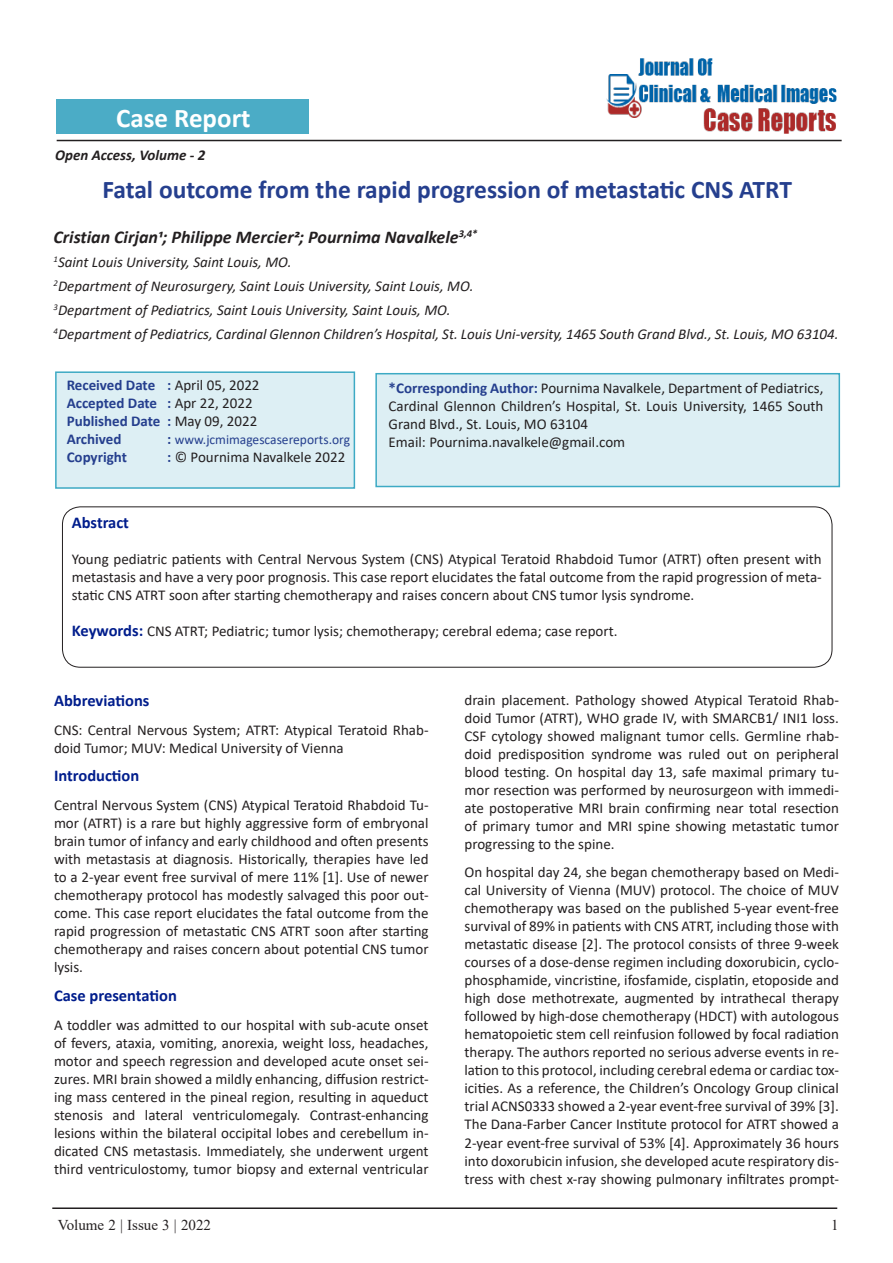
<style>
.page{position:relative;width:893px;height:1263px;background:#fff}
.page>*{position:absolute;margin:0;border:0;box-sizing:border-box;transform-origin:0 0}
.t1{font:700 27px "Calibri";color:#fff}
.Tittle{font:700 25.5px "Calibri";color:#253f8e}
.Paragraph_Style_1{font:italic 700 18px "Calibri";color:#231f20}
.side_heading_new{font:700 16.5px "Calibri";color:#001d8c}
.side_heading_new-2{font:15px/18px "Calibri";color:#231f20;text-align:justify}
.Paragraph_Style_1-2{font:15px/18px "Calibri";color:#231f20;text-align:justify}
.Paragraph_Style_1-3{font:italic 15px "Calibri";color:#231f20}
.Paragraph_Style_1-4{font:700 15px/18px "Calibri";color:#253f8e}
.t2{font:15px "Times New Roman";color:#231f20}
.t3{font:italic 700 15px "Calibri";color:#231f20}
.Paragraph_Style_1-5{font:13.5px "Calibri";color:#253f8e}
.s1{font-weight:400;color:#231f20}
.s2{font-weight:700;font-size:15px}
.s3{font-weight:700;color:#253f8e}
.s4{font-weight:700;font-size:16.5px;color:#001d8c}
</style>
<div class="page">
<hr style="left:57px;top:140px;width:785px;height:1px;background:#231f20">
<hr style="left:52px;top:1207px;width:785px;height:2px;background:#231f20">
<div style="left:57px;top:100px;width:252px;height:34px;background:#4bacc6"></div>
<div style="left:375px;top:373px;width:465px;height:114px;background:#ddeff4;border:2px solid #3daac4"></div>
<div style="left:55px;top:371px;width:300px;height:118px;background:#ddeff4;border:2px solid #3daac4"></div>
<div style="left:62px;top:506px;width:770px;height:162px;border:1px solid #231f20;border-radius:18px"></div>
<img style="left:605px;top:58px;width:234px;height:82px">
<p class="t1" style="left:116px;top:99px;width:136px">Case Report</p>
<p class="t3" style="left:55px;top:144px;width:152px">Open Access, Volume - 2</p>
<p class="Tittle" style="left:102px;top:172px;width:691px">Fatal outcome from the rapid progression of metastatic CNS ATRT</p>
<p class="Paragraph_Style_1" style="left:54px;top:225px;width:425px">Cristian Cirjan1; Philippe Mercier2; Pournima Navalkele<sup>3,4*</sup></p>
<p class="Paragraph_Style_1-3" style="left:54px;top:252px;width:240px"><sup>1</sup>Saint Louis University, Saint Louis, MO.</p>
<p class="Paragraph_Style_1-3" style="left:54px;top:276px;width:421px"><sup>2</sup>Department of Neurosurgery, Saint Louis University, Saint Louis, MO.</p>
<p class="Paragraph_Style_1-3" style="left:54px;top:300px;width:398px"><sup>3</sup>Department of Pediatrics, Saint Louis University, Saint Louis, MO.</p>
<p class="Paragraph_Style_1-3" style="left:54px;top:324px;width:786px"><sup>4</sup>Department of Pediatrics, Cardinal Glennon Children’s Hospital, St. Louis Uni-versity, 1465 South Grand Blvd., St. Louis, MO 63104.</p>
<p class="Paragraph_Style_1-4" style="left:67px;top:376px;width:194px">Received Date : <span class="s1">April 05, 2022<br></span>Accepted Date : <span class="s1">Apr 22, 2022<br></span>Published Date : <span class="s1">May 09, 2022<br></span>Archived</p>
<p class="Paragraph_Style_1-5" style="left:167px;top:430px;width:184px"><span class="s2">:</span> www.jcmimagescasereports.org</p>
<p class="Paragraph_Style_1-4" style="left:67px;top:448px;width:62px">Copyright</p>
<p class="Paragraph_Style_1-2" style="left:167px;top:448px;width:180px"><span class="s3">:</span> © Pournima Navalkele 2022</p>
<p class="Paragraph_Style_1-2" style="left:389px;top:379px;width:436px"><span class="s3">*Corresponding Author:</span> Pournima Navalkele, Department of Pediatrics, Cardinal Glennon Children’s Hospital, St. Louis University, 1465 South Grand Blvd., St. Louis, MO 63104</p>
<p class="Paragraph_Style_1-2" style="left:389px;top:433px;width:238px">Email: Pournima.navalkele@gmail.com</p>
<p class="side_heading_new" style="left:72px;top:511px;width:59px">Abstract</p>
<p class="Paragraph_Style_1-2" style="left:72px;top:550px;width:751px">Young pediatric patients with Central Nervous System (CNS) Atypical Teratoid Rhabdoid Tumor (ATRT) often present with metastasis and have a very poor prognosis. This case report elucidates the fatal outcome from the rapid progression of meta&shy;static CNS ATRT soon after starting chemotherapy and raises concern about CNS tumor lysis syndrome.</p>
<p class="side_heading_new-2" style="left:72px;top:622px;width:547px"><span class="s4">Keywords:</span> CNS ATRT; Pediatric; tumor lysis; chemotherapy; cerebral edema; case report.</p>
<p class="side_heading_new" style="left:54px;top:689px;width:97px">Abbreviations</p>
<p class="side_heading_new-2" style="left:54px;top:720px;width:376px">CNS: Central Nervous System; ATRT: Atypical Teratoid Rhab&shy;doid Tumor; MUV: Medical University of Vienna</p>
<p class="side_heading_new" style="left:54px;top:764px;width:87px">Introduction</p>
<p class="side_heading_new-2" style="left:54px;top:796px;width:376px">Central Nervous System (CNS) Atypical Teratoid Rhabdoid Tu&shy;mor (ATRT) is a rare but highly aggressive form of embryonal brain tumor of infancy and early childhood and often presents with metastasis at diagnosis. Historically, therapies have led to a 2-year event free survival of mere 11% [1]. Use of newer chemotherapy protocol has modestly salvaged this poor out&shy;come. This case report elucidates the fatal outcome from the rapid progression of metastatic CNS ATRT soon after starting chemotherapy and raises concern about potential CNS tumor lysis.</p>
<p class="side_heading_new" style="left:54px;top:984px;width:124px">Case presentation</p>
<p class="side_heading_new-2" style="left:54px;top:1015px;width:376px">A toddler was admitted to our hospital with sub-acute onset of fevers, ataxia, vomiting, anorexia, weight loss, headaches, motor and speech regression and developed acute onset sei&shy;zures. MRI brain showed a mildly enhancing, diffusion restrict&shy;ing mass centered in the pineal region, resulting in aqueduct stenosis and lateral ventriculomegaly. Contrast-enhancing lesions within the bilateral occipital lobes and cerebellum in&shy;dicated CNS metastasis. Immediately, she underwent urgent third ventriculostomy, tumor biopsy and external ventricular</p>
<p class="side_heading_new-2" style="left:464px;top:690px;width:376px">drain placement. Pathology showed Atypical Teratoid Rhab&shy;doid Tumor (ATRT), WHO grade IV, with SMARCB1/ INI1 loss.<br>CSF cytology showed malignant tumor cells. Germline rhab&shy;doid predisposition syndrome was ruled out on peripheral blood testing. On hospital day 13, safe maximal primary tu&shy;mor resection was performed by neurosurgeon with immedi&shy;ate postoperative MRI brain confirming near total resection of primary tumor and MRI spine showing metastatic tumor progressing to the spine.</p>
<p class="side_heading_new-2" style="left:464px;top:863px;width:376px">On hospital day 24, she began chemotherapy based on Medi&shy;cal University of Vienna (MUV) protocol. The choice of MUV chemotherapy was based on the published 5-year event-free survival of 89% in patients with CNS ATRT, including those with metastatic disease [2]. The protocol consists of three 9-week courses of a dose-dense regimen including doxorubicin, cyclo&shy;phosphamide, vincristine, ifosfamide, cisplatin, etoposide and high dose methotrexate, augmented by intrathecal therapy followed by high-dose chemotherapy (HDCT) with autologous hematopoietic stem cell reinfusion followed by focal radiation therapy. The authors reported no serious adverse events in re&shy;lation to this protocol, including cerebral edema or cardiac tox&shy;icities. As a reference, the Children’s Oncology Group clinical trial ACNS0333 showed a 2-year event-free survival of 39% [3].<br>The Dana-Farber Cancer Institute protocol for ATRT showed a 2-year event-free survival of 53% [4]. Approximately 36 hours into doxorubicin infusion, she developed acute respiratory dis&shy;tress with chest x-ray showing pulmonary infiltrates prompt-</p>
<p class="t2" style="left:58px;top:1214px;width:155px">Volume 2 | Issue 3 | 2022</p>
<p class="t2" style="left:831px;top:1214px;width:9px">1</p>
</div>
